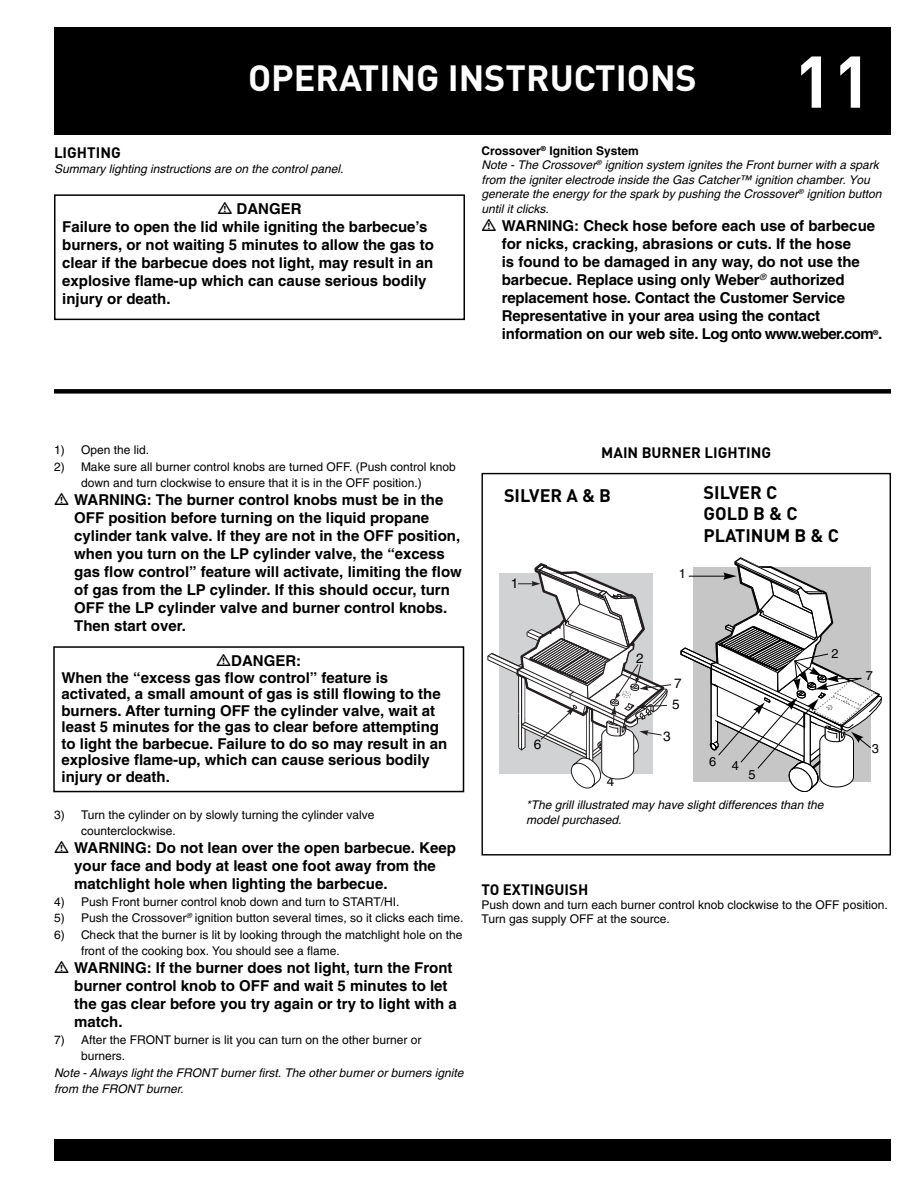
<style>
.page{position:relative;width:918px;height:1188px;background:#fff}
.page>*{position:absolute;margin:0;border:0;box-sizing:border-box;transform-origin:0 0}
.t1{font:72px "DI Nkerned";color:#fff}
.t2{font:36px "DI Nkerned";color:#fff}
.t3{font:18px/21.6px "DI Nkerned";color:#000}
.t4{font:700 15px/18px "Helvetica";color:#000}
.t5{font:15px "DI Nkerned";color:#000}
.t6{font:13.5px "Helvetica";color:#000}
.t7{font:12px/16.5px "Helvetica";color:#000}
.t8{font:italic 12px/14.4px "Helvetica";color:#000}
.s1{font-weight:700;font-style:normal}
</style>
<div class="page">
<div style="left:54px;top:27px;width:837px;height:108px;background:#000"></div>
<div style="left:54px;top:1139px;width:837px;height:22px;background:#000"></div>
<div style="left:54px;top:194px;width:411px;height:126px;border:2px solid #000"></div>
<div style="left:54px;top:389px;width:837px;height:5px;background:#000"></div>
<div style="left:53px;top:646px;width:411px;height:146px;border:2px solid #000"></div>
<svg style="left:487px;top:557px;width:396px;height:235px"></svg>
<h2 class="t2" style="left:248px;top:66px;width:450px">OPERATING INSTRUCTIONS</h2>
<h1 class="t1" style="left:794px;top:56px;width:80px">11</h1>
<p class="t5" style="left:54px;top:148px;width:68px">LIGHTING</p>
<p class="t8" style="left:54px;top:162px;width:291px">Summary lighting instructions are on the control panel.</p>
<p class="t4" style="left:62px;top:201px;width:373px;text-indent:174px">DANGER<br>Failure to open the lid while igniting the barbecue’s burners, or not waiting 5 minutes to allow the gas to clear if the barbecue does not light, may result in an explosive flame-up which can cause serious bodily injury or death.</p>
<p class="t8" style="left:482px;top:145px;width:402px"><span class="s1">Crossover</span><sup>®</sup> <span class="s1">Ignition System<br></span>Note - The Crossover<sup>®</sup> ignition system ignites the Front burner with a spark from the igniter electrode inside the Gas Catcher™ ignition chamber. You generate the energy for the spark by pushing the Crossover<sup>®</sup> ignition button until it clicks.</p>
<p class="t4" style="left:502px;top:218px;width:382px">WARNING: Check hose before each use of barbecue for nicks, cracking, abrasions or cuts. If the hose<br>is found to be damaged in any way, do not use the barbecue. Replace using only Weber<sup>®</sup> authorized replacement hose. Contact the Customer Service Representative in your area using the contact information on our web site. Log onto www.weber.com<sup>®</sup>.</p>
<p class="t7" style="left:54px;top:443px;width:97px">1) Open the lid.</p>
<p class="t7" style="left:54px;top:459px;width:403px;text-align:center">2) Make sure all burner control knobs are turned OFF. (Push control knob down and turn clockwise to ensure that it is in the OFF position.)</p>
<p class="t4" style="left:74px;top:492px;width:389px">WARNING: The burner control knobs must be in the OFF position before turning on the liquid propane cylinder tank valve. If they are not in the OFF position, when you turn on the LP cylinder valve, the “excess gas flow control” feature will activate, limiting the flow of gas from the LP cylinder. If this should occur, turn OFF the LP cylinder valve and burner control knobs.<br>Then start over.</p>
<p class="t4" style="left:62px;top:654px;width:387px;line-height:16.5px;text-indent:170px">DANGER:<br>When the “excess gas flow control” feature is activated, a small amount of gas is still flowing to the burners. After turning OFF the cylinder valve, wait at least 5 minutes for the gas to clear before attempting to light the barbecue. Failure to do so may result in an explosive flame-up, which can cause serious bodily injury or death.</p>
<p class="t7" style="left:81px;top:808px;width:295px;text-indent:-27px">3) Turn the cylinder on by slowly turning the cylinder valve counterclockwise.</p>
<p class="t4" style="left:74px;top:840px;width:383px">WARNING: Do not lean over the open barbecue. Keep your face and body at least one foot away from the matchlight hole when lighting the barbecue.</p>
<p class="t7" style="left:54px;top:895px;width:347px">4) Push Front burner control knob down and turn to START/HI.</p>
<p class="t7" style="left:54px;top:911px;width:411px">5) Push the Crossover<sup>®</sup> ignition button several times, so it clicks each time.</p>
<p class="t7" style="left:81px;top:928px;width:383px;text-indent:-27px">6) Check that the burner is lit by looking through the matchlight hole on the front of the cooking box. You should see a flame.</p>
<p class="t4" style="left:74px;top:960px;width:384px">WARNING: If the burner does not light, turn the Front burner control knob to OFF and wait 5 minutes to let the gas clear before you try again or try to light with a match.</p>
<p class="t7" style="left:81px;top:1033px;width:342px;text-indent:-27px">7) After the FRONT burner is lit you can turn on the other burner or burners.</p>
<p class="t8" style="left:54px;top:1066px;width:411px;line-height:16.5px">Note - Always light the FRONT burner first. The other burner or burners ignite from the FRONT burner.</p>
<p class="t5" style="left:601px;top:448px;width:171px">MAIN BURNER LIGHTING</p>
<p class="t3" style="left:504px;top:486px;width:109px">SILVER A &amp; B</p>
<p class="t3" style="left:704px;top:483px;width:137px">SILVER C<br>GOLD B &amp; C<br>PLATINUM B &amp; C</p>
<p class="t6" style="left:511px;top:579px;width:9px">1</p>
<p class="t6" style="left:534px;top:740px;width:9px">6</p>
<p class="t6" style="left:607px;top:776px;width:9px">4</p>
<p class="t6" style="left:636px;top:653px;width:9px">2</p>
<p class="t6" style="left:674px;top:678px;width:9px">7</p>
<p class="t6" style="left:672px;top:699px;width:9px">5</p>
<p class="t6" style="left:663px;top:731px;width:9px">3</p>
<p class="t8" style="left:526px;top:799px;width:299px">*The grill illustrated may have slight differences than the model purchased.</p>
<p class="t5" style="left:482px;top:884px;width:108px">TO EXTINGUISH</p>
<p class="t7" style="left:482px;top:899px;width:408px;line-height:14.4px">Push down and turn each burner control knob clockwise to the OFF position.<br>Turn gas supply OFF at the source.</p>
</div>
